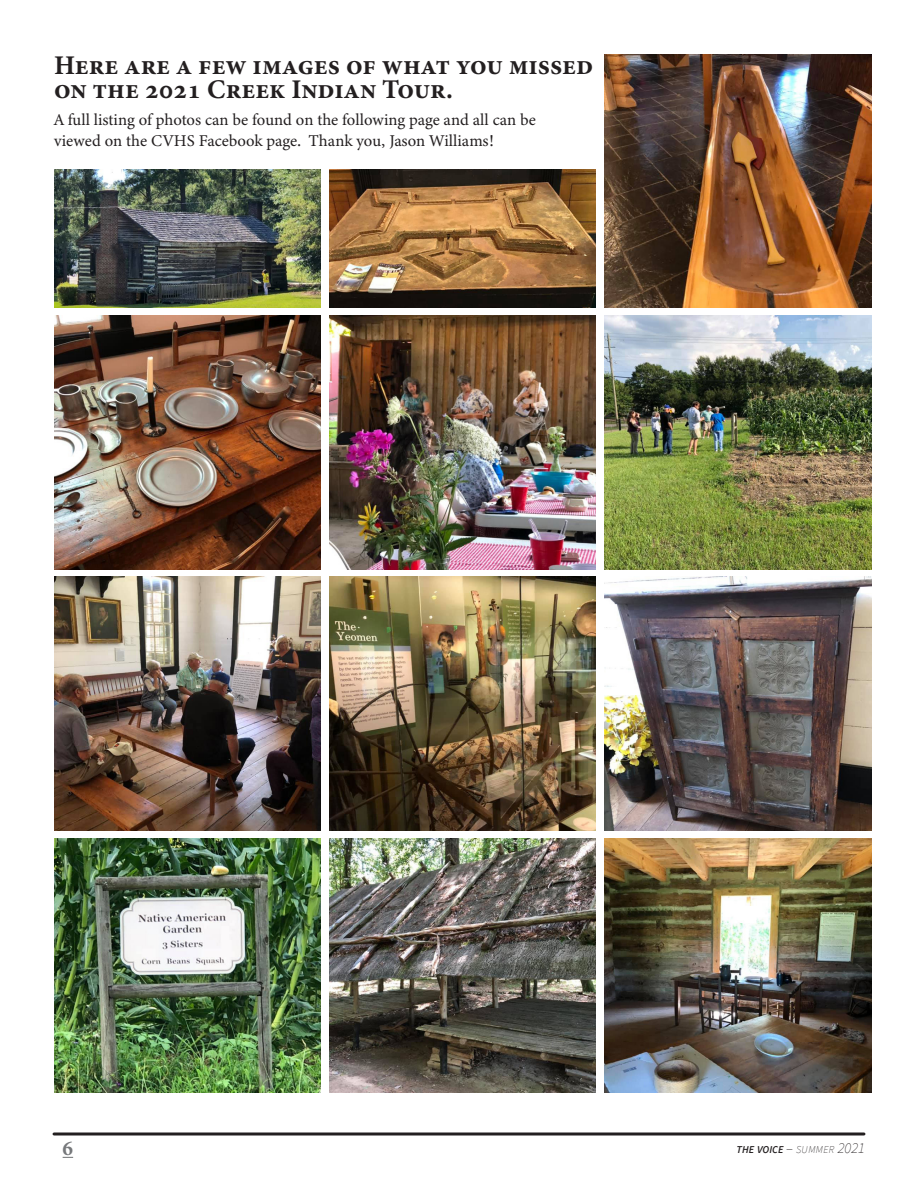
<style>
.page{position:relative;width:918px;height:1188px;background:#fff}
.page>*{position:absolute;margin:0;border:0;box-sizing:border-box;transform-origin:0 0}
.t1{font:700 27px/24px "Minion Pro";color:#231f20}
.t2{font:700 21px "Minion Pro";color:#76787b}
.Footnote{font:16.5px/21px "Minion Variable Concept";color:#231f20}
.t3{font:italic 600 10.5px "Source Sans Pro";color:#231f20}
.s1{font-weight:200;font-size:15px}
.s2{font-weight:200}
</style>
<div class="page">
<svg style="left:54px;top:1132px;width:810px;height:4px;background:#595657"></svg>
<img style="left:54px;top:170px;width:266px;height:138px">
<img style="left:329px;top:170px;width:267px;height:138px">
<img style="left:605px;top:54px;width:266px;height:254px">
<img style="left:54px;top:315px;width:266px;height:254px">
<img style="left:329px;top:315px;width:267px;height:254px">
<img style="left:605px;top:315px;width:266px;height:254px">
<img style="left:54px;top:577px;width:266px;height:254px">
<img style="left:329px;top:577px;width:267px;height:254px">
<img style="left:605px;top:577px;width:266px;height:254px">
<img style="left:54px;top:838px;width:266px;height:254px">
<img style="left:329px;top:838px;width:267px;height:254px">
<img style="left:605px;top:838px;width:266px;height:254px">
<p class="t1" style="left:54px;top:53px;width:541px">Here are a few images of what you missed on the 2021 Creek Indian Tour.</p>
<p class="Footnote" style="left:54px;top:109px;width:483px">A full listing of photos can be found on the following page and all can be viewed on the CVHS Facebook page. Thank you, Jason Williams!</p>
<p class="t2" style="left:63px;top:1134px;width:12px">6</p>
<p class="t3" style="left:737px;top:1143px;width:130px">THE VOICE <span class="s1">–</span> <span class="s2">SUMMER</span> <span class="s1">2021</span></p>
</div>
